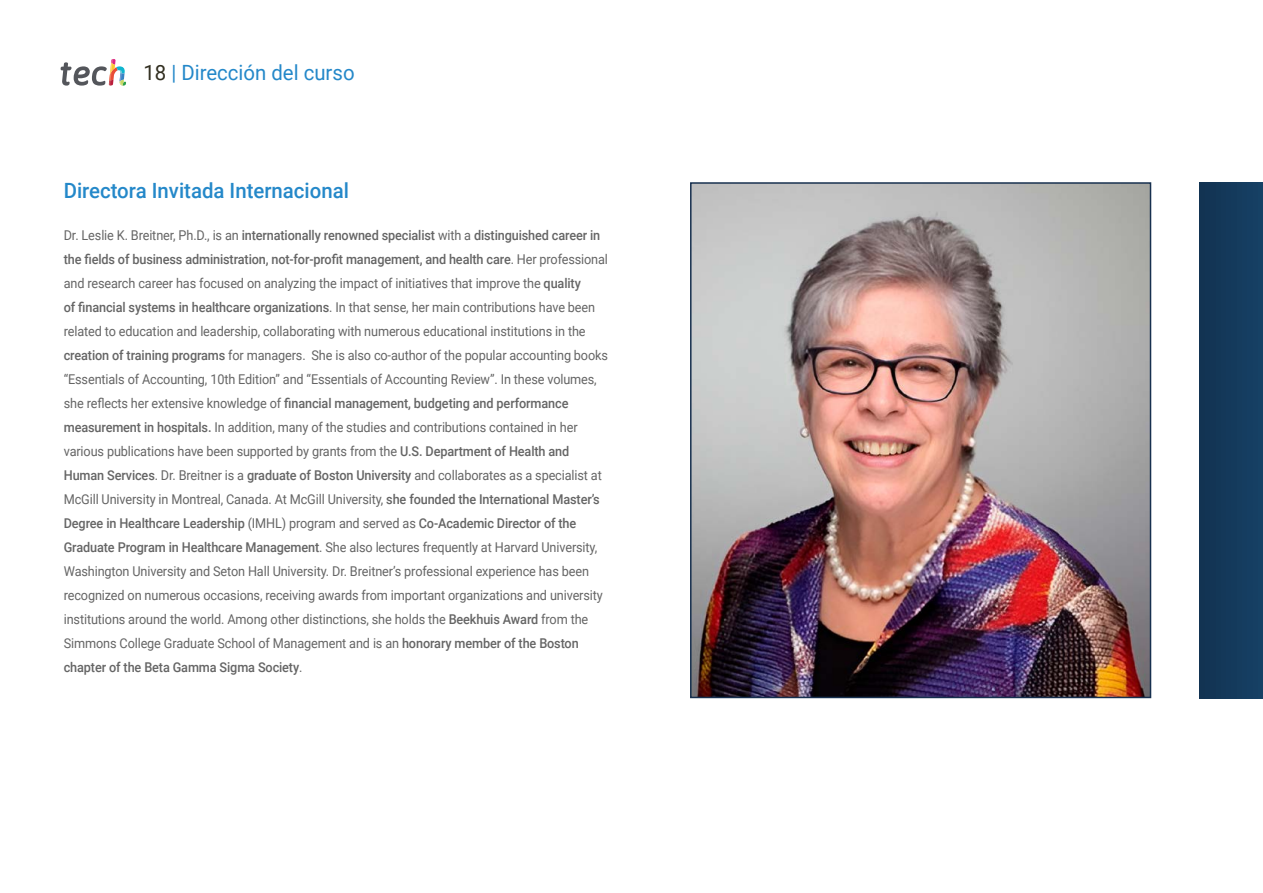
<style>
.page{position:relative;width:1263px;height:893px;background:#fff}
.page>*{position:absolute;margin:0;border:0;box-sizing:border-box;transform-origin:0 0}
.t1{font:500 21px "Roboto";color:#2488c9}
.t2{font:21px "Roboto";color:#2488c9}
.t3{font:13.5px/24px "Roboto";letter-spacing:-.01em;color:#656565;scale:.94 1}
.s1{color:#312e20}
.s2{font-weight:500}
</style>
<div class="page">
<div style="left:1199px;top:182px;width:64px;height:516px;background:#14395b"></div>
<svg style="left:61px;top:59px;width:65px;height:27px"></svg>
<img style="left:693px;top:185px;width:455px;height:510px">
<div style="left:690px;top:182px;width:461px;height:516px;border:2px solid #17304f"></div>
<h1 class="t2" style="left:144px;top:57px;width:213px"><span class="s1">18</span> | Dirección del curso</h1>
<h1 class="t1" style="left:64px;top:176px;width:287px">Directora Invitada Internacional</h1>
<p class="t3" style="left:64px;top:222px;width:580px">Dr. Leslie K. Breitner, Ph.D., is an <span class="s2">internationally renowned specialist</span> with a <span class="s2">distinguished career in the fields of business administration, not-for-profit management, and health care</span>. Her professional and research career has focused on analyzing the impact of initiatives that improve the <span class="s2">quality<br>of financial systems in healthcare organizations</span>. In that sense, her main contributions have been related to education and leadership, collaborating with numerous educational institutions in the <span class="s2">creation of training programs</span> for managers. She is also co-author of the popular accounting books “Essentials of Accounting, 10th Edition” and “Essentials of Accounting Review”. In these volumes, she reflects her extensive knowledge of <span class="s2">financial management, budgeting and performance measurement in hospitals.</span> In addition, many of the studies and contributions contained in her various publications have been supported by grants from the <span class="s2">U.S. Department of Health and Human Services</span>. Dr. Breitner is a <span class="s2">graduate of Boston University</span> and collaborates as a specialist at McGill University in Montreal, Canada. At McGill University, <span class="s2">she founded the International Master’s Degree in Healthcare Leadership</span> (IMHL) program and served as <span class="s2">Co-Academic Director of the Graduate Program in Healthcare Management</span>. She also lectures frequently at Harvard University, Washington University and Seton Hall University. Dr. Breitner’s professional experience has been recognized on numerous occasions, receiving awards from important organizations and university institutions around the world. Among other distinctions, she holds the <span class="s2">Beekhuis Award</span> from the Simmons College Graduate School of Management and is an <span class="s2">honorary member of the Boston chapter of the Beta Gamma Sigma Society</span>.</p>
</div>
